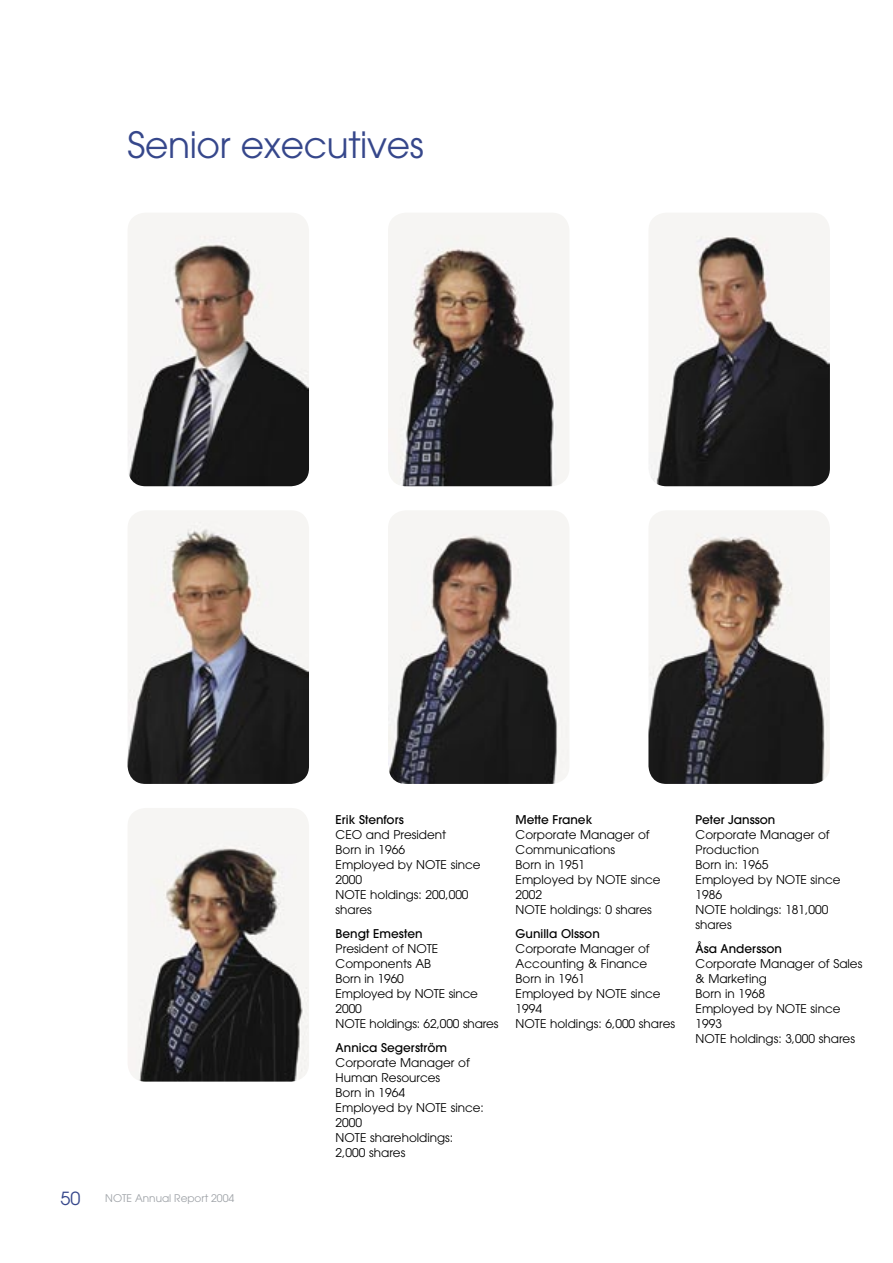
<style>
.page{position:relative;width:893px;height:1263px;background:#fff}
.page>*{position:absolute;margin:0;border:0;box-sizing:border-box;transform-origin:0 0}
.t1{font:36px "Avant Garde";letter-spacing:-.01em;color:#36478b}
.t2{font:18px "Avant Garde";color:#36478b}
.t3{font:12px/15px "Avant Garde";color:#000}
.t4{font:500 12px "Avant Garde";color:#000}
.t5{font:10.5px "Avant Garde";color:#9ea2a7}
</style>
<div class="page">
<img style="left:128px;top:213px;width:181px;height:273px">
<img style="left:388px;top:213px;width:181px;height:273px">
<img style="left:649px;top:213px;width:181px;height:273px">
<img style="left:128px;top:511px;width:181px;height:273px">
<img style="left:388px;top:511px;width:181px;height:273px">
<img style="left:648px;top:511px;width:182px;height:273px">
<img style="left:128px;top:808px;width:181px;height:273px">
<h1 class="t1" style="left:128px;top:123px;width:298px">Senior executives</h1>
<h2 class="t2" style="left:60px;top:1187px;width:21px">50</h2>
<p class="t5" style="left:105px;top:1192px;width:131px">NOTE Annual Report 2004</p>
<p class="t4" style="left:336px;top:813px;width:70px">Erik Stenfors</p>
<p class="t3" style="left:336px;top:827px;width:146px">CEO and President<br>Born in 1966<br>Employed by NOTE since<br>2000<br>NOTE holdings: 200,000 shares</p>
<p class="t4" style="left:336px;top:926px;width:88px">Bengt Emesten</p>
<p class="t3" style="left:336px;top:941px;width:164px">President of NOTE<br>Components AB<br>Born in 1960<br>Employed by NOTE since<br>2000<br>NOTE holdings: 62,000 shares</p>
<p class="t4" style="left:336px;top:1040px;width:113px">Annica Segerström</p>
<p class="t3" style="left:336px;top:1054px;width:150px">Corporate Manager of<br>Human Resources<br>Born in 1964<br>Employed by NOTE since:<br>2000<br>NOTE shareholdings:<br>2,000 shares</p>
<p class="t4" style="left:516px;top:813px;width:78px">Mette Franek</p>
<p class="t3" style="left:516px;top:827px;width:146px">Corporate Manager of<br>Communications<br>Born in 1951<br>Employed by NOTE since<br>2002<br>NOTE holdings: 0 shares</p>
<p class="t4" style="left:516px;top:926px;width:86px">Gunilla Olsson</p>
<p class="t3" style="left:516px;top:941px;width:161px">Corporate Manager of<br>Accounting &amp; Finance<br>Born in 1961<br>Employed by NOTE since<br>1994<br>NOTE holdings: 6,000 shares</p>
<p class="t4" style="left:696px;top:813px;width:81px">Peter Jansson</p>
<p class="t3" style="left:696px;top:827px;width:146px">Corporate Manager of<br>Production<br>Born in: 1965<br>Employed by NOTE since<br>1986<br>NOTE holdings: 181,000 shares</p>
<p class="t4" style="left:696px;top:941px;width:88px">Åsa Andersson</p>
<p class="t3" style="left:696px;top:956px;width:168px">Corporate Manager of Sales &amp; Marketing<br>Born in 1968<br>Employed by NOTE since<br>1993<br>NOTE holdings: 3,000 shares</p>
</div>
